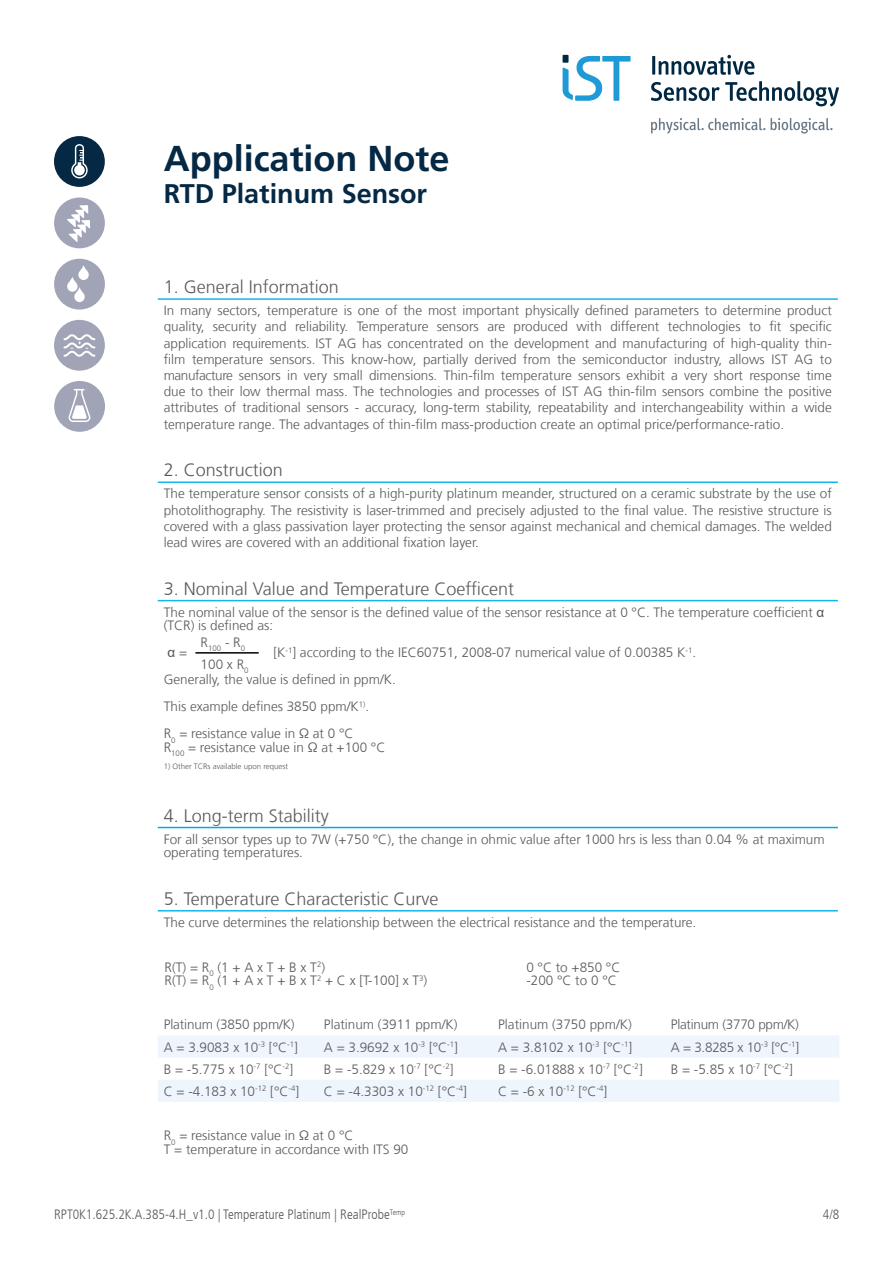
<style>
.page{position:relative;width:893px;height:1263px;background:#fff}
.page>*{position:absolute;margin:0;border:0;box-sizing:border-box;transform-origin:0 0}
.t1{font:700 36px "Frutiger LT Com";color:#052944}
.t2{font:700 27px "Frutiger LT Com";color:#052944}
.t3{font:300 18px "Frutiger LT Com";color:#58595b}
.t4{font:300 13.5px/16.2px "Frutiger LT Com";color:#58595b}
.t5{font:300 condensed 13.5px "Frutiger LT Com";color:#58595b}
.t6{font:300 13.5px "Frutiger LT Com";letter-spacing:-.02em;color:#58595b}
.t7{font:13.5px "Arial";color:#58595b}
.t8{font:300 7.8px "Frutiger LT Com";color:#58595b}
.s1{font-family:"Arial";font-weight:400}
.s2{font-family:"Frutiger LT Com";font-weight:300}
</style>
<div class="page">
<hr style="left:158px;top:298px;width:680px;height:2px;background:#13b6eb">
<hr style="left:158px;top:481px;width:680px;height:2px;background:#13b6eb">
<hr style="left:158px;top:600px;width:680px;height:1px;background:#13b6eb">
<hr style="left:158px;top:827px;width:680px;height:1px;background:#00aae7">
<hr style="left:158px;top:910px;width:680px;height:1px;background:#13b6eb">
<svg style="left:158px;top:1036px;width:681px;height:66px;fill:#eef5fc"></svg>
<hr style="left:195px;top:652px;width:64px;height:2px;background:#000">
<svg style="left:651px;top:81px;width:188px;height:26px"></svg>
<hr style="left:652px;top:56px;width:3px;height:19px;background:#012842">
<svg style="left:659px;top:55px;width:95px;height:20px"></svg>
<svg style="left:771px;top:118px;width:62px;height:16px"></svg>
<svg style="left:651px;top:118px;width:114px;height:16px"></svg>
<div style="left:563px;top:55px;width:5px;height:8px;background:#012842"></div>
<svg style="left:563px;top:56px;width:68px;height:45px"></svg>
<svg style="left:54px;top:136px;width:51px;height:51px"></svg>
<div style="left:54px;top:197px;width:51px;height:51px;background:#a0a4b6;border-radius:50%"></div>
<svg style="left:67px;top:205px;width:23px;height:37px"></svg>
<div style="left:54px;top:259px;width:51px;height:51px;background:#a0a4b6;border-radius:50%"></div>
<svg style="left:67px;top:265px;width:22px;height:37px"></svg>
<div style="left:54px;top:320px;width:51px;height:51px;background:#a0a4b6;border-radius:50%"></div>
<svg style="left:64px;top:334px;width:31px;height:23px"></svg>
<div style="left:54px;top:381px;width:51px;height:51px;background:#a0a4b6;border-radius:50%"></div>
<svg style="left:69px;top:389px;width:21px;height:33px"></svg>
<h1 class="t1" style="left:164px;top:137px;width:287px">Application Note</h1>
<h2 class="t2" style="left:164px;top:178px;width:265px">RTD Platinum Sensor</h2>
<h3 class="t3" style="left:164px;top:276px;width:177px">1. General Information</h3>
<p class="t4" style="left:164px;top:303px;width:670px;text-align:justify">In many sectors, temperature is one of the most important physically defined parameters to determine product quality, security and reliability. Temperature sensors are produced with different technologies to fit specific application requirements. IST AG has concentrated on the development and manufacturing of high-quality thin&shy;film temperature sensors. This know-how, partially derived from the semiconductor industry, allows IST AG to manufacture sensors in very small dimensions. Thin-film temperature sensors exhibit a very short response time due to their low thermal mass. The technologies and processes of IST AG thin-film sensors combine the positive attributes of traditional sensors - accuracy, long-term stability, repeatability and interchangeability within a wide temperature range. The advantages of thin-film mass-production create an optimal price/performance-ratio.</p>
<h3 class="t3" style="left:164px;top:460px;width:121px">2. Construction</h3>
<p class="t4" style="left:164px;top:486px;width:670px;text-align:justify">The temperature sensor consists of a high-purity platinum meander, structured on a ceramic substrate by the use of photolithography. The resistivity is laser-trimmed and precisely adjusted to the final value. The resistive structure is covered with a glass passivation layer protecting the sensor against mechanical and chemical damages. The welded lead wires are covered with an additional fixation layer.</p>
<h3 class="t3" style="left:164px;top:578px;width:352px">3. Nominal Value and Temperature Coefficent</h3>
<p class="t4" style="left:164px;top:605px;width:662px;line-height:13.5px">The nominal value of the sensor is the defined value of the sensor resistance at 0 °C. The temperature coefficient <span class="s1">α </span>(TCR) is defined as:</p>
<p class="t7" style="left:167px;top:643px;width:21px">α <span class="s2">=</span></p>
<p class="t8" style="left:201px;top:644px;width:46px"><sup>R</sup>100 <sup>-</sup> <sup>R</sup>0</p>
<p class="t4" style="left:201px;top:656px;width:49px">100 x R<sub>0</sub></p>
<p class="t4" style="left:164px;top:639px;width:534px;line-height:27px;text-indent:110px">[K<sup>-1</sup>] according to the IEC60751, 2008-07 numerical value of 0.00385 K<sup>-1</sup>.<br>Generally, the value is defined in ppm/K.<br>This example defines 3850 ppm/K<sup>1)</sup>.<br>R<sub>0</sub> = resistance value in Ω at 0 °C</p>
<p class="t4" style="left:164px;top:739px;width:223px">R<sub>100</sub> = resistance value in Ω at +100 °C</p>
<p class="t8" style="left:164px;top:762px;width:126px">1) Other TCRs available upon request</p>
<h3 class="t3" style="left:164px;top:805px;width:166px">4. Long-term Stability</h3>
<p class="t4" style="left:164px;top:832px;width:662px;line-height:13.5px">For all sensor types up to 7W (+750 °C), the change in ohmic value after 1000 hrs is less than 0.04 % at maximum operating temperatures.</p>
<h3 class="t3" style="left:164px;top:888px;width:276px">5. Temperature Characteristic Curve</h3>
<p class="t4" style="left:164px;top:914px;width:534px">The curve determines the relationship between the electrical resistance and the temperature.</p>
<p class="t4" style="left:164px;top:960px;width:264px;line-height:13.5px">R(T) = R<sub>0</sub> (1 + A x T + B x T<sup>2</sup>)<br>R(T) = R<sub>0</sub> (1 + A x T + B x T<sup>2</sup> + C x [T-100] x T<sup>3</sup>)</p>
<p class="t4" style="left:526px;top:960px;width:95px;line-height:13.5px">0 °C to +850 °C -200 °C to 0 °C</p>
<p class="t4" style="left:164px;top:1017px;width:132px">Platinum (3850 ppm/K)</p>
<p class="t4" style="left:324px;top:1017px;width:135px">Platinum (3911 ppm/K)</p>
<p class="t4" style="left:498px;top:1017px;width:135px">Platinum (3750 ppm/K)</p>
<p class="t6" style="left:671px;top:1017px;width:130px">Platinum (3770 ppm/K)</p>
<p class="t4" style="left:164px;top:1039px;width:136px">A = 3.9083 x 10<sup>-3</sup> [°C<sup>-1</sup>]</p>
<p class="t4" style="left:324px;top:1039px;width:136px">A = 3.9692 x 10<sup>-3</sup> [°C<sup>-1</sup>]</p>
<p class="t4" style="left:498px;top:1039px;width:136px">A = 3.8102 x 10<sup>-3</sup> [°C<sup>-1</sup>]</p>
<p class="t4" style="left:671px;top:1039px;width:130px">A = 3.8285 x 10<sup>-3</sup> [°C<sup>-1</sup>]</p>
<p class="t4" style="left:164px;top:1061px;width:131px">B = -5.775 x 10<sup>-7</sup> [°C<sup>-2</sup>]</p>
<p class="t4" style="left:324px;top:1061px;width:131px">B = -5.829 x 10<sup>-7</sup> [°C<sup>-2</sup>]</p>
<p class="t4" style="left:498px;top:1061px;width:146px">B = -6.01888 x 10<sup>-7</sup> [°C<sup>-2</sup>]</p>
<p class="t4" style="left:671px;top:1061px;width:124px">B = -5.85 x 10<sup>-7</sup> [°C<sup>-2</sup>]</p>
<p class="t4" style="left:164px;top:1083px;width:137px">C = -4.183 x 10<sup>-12</sup> [°C<sup>-4</sup>]</p>
<p class="t4" style="left:324px;top:1083px;width:144px">C = -4.3303 x 10<sup>-12</sup> [°C<sup>-4</sup>]</p>
<p class="t4" style="left:498px;top:1083px;width:111px">C = -6 x 10<sup>-12</sup> [°C<sup>-4</sup>]</p>
<p class="t4" style="left:164px;top:1129px;width:246px;line-height:13.5px">R<sub>0</sub> = resistance value in Ω at 0 °C<br>T = temperature in accordance with ITS 90</p>
<p class="t5" style="left:54px;top:1207px;width:353px">RPT0K1.625.2K.A.385-4.H_v1.0 | Temperature Platinum | RealProbe<sup>Temp</sup></p>
<p class="t5" style="left:823px;top:1207px;width:18px">4/8</p>
</div>
